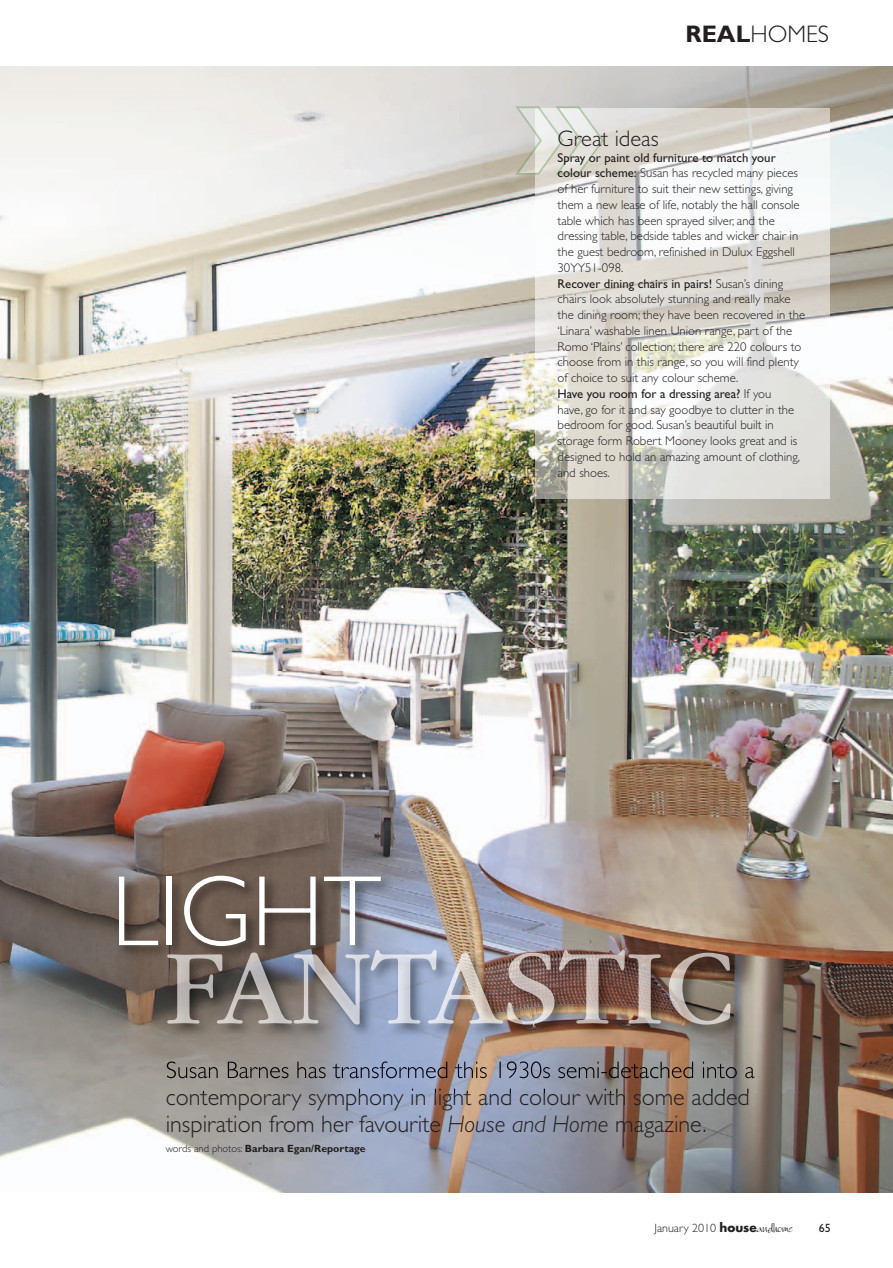
<style>
.page{position:relative;width:893px;height:1268px;background:#fff}
.page>*{position:absolute;margin:0;border:0;box-sizing:border-box;transform-origin:0 0}
.t1{font:300 100.5px "Gill Sans Std";color:#fff}
.t2{font:300 24px/27px "Gill Sans Std";color:#231f20}
.t3{font:300 22.5px "Gill Sans Std";color:#231f20}
.t4{font:300 12.75px/15.8px "Gill Sans Std";color:#231f20}
.t5{font:300 12px "Gill Sans Std";color:#231f20}
.t6{font:12px "Gill Sans Std";color:#231f20}
.t7{font:700 10.5px "Gill Sans Std";color:#231f20}
.s1{font-weight:700}
.s2{font-weight:400}
.s3{font-style:italic}
.s4{font-weight:300}
.s5{font-family:"Futura Std";font-weight:700}
.s6{font-family:"Bergell Plain";font-weight:400}
</style>
<div class="page">
<img style="left:0;top:66px;width:893px;height:1127px">
<img style="left:94px;top:859px;width:739px;height:234px">
<img style="left:167px;top:1061px;width:151px;height:17px">
<img style="left:167px;top:1091px;width:177px;height:2px">
<img style="left:167px;top:950px;width:336px;height:74px">
<img style="left:535px;top:108px;width:295px;height:391px">
<img style="left:515px;top:106px;width:89px;height:69px">
<h2 class="t2" style="left:685px;top:23px;width:145px"><span class="s1">REAL</span>HOMES</h2>
<h1 class="t1" style="left:111px;top:876px;width:272px">LIGHT</h1>
<h3 class="t3" style="left:558px;top:131px;width:103px">Great ideas</h3>
<p class="t4" style="left:558px;top:151px;width:249px"><span class="s2">Spray or paint old furniture to match your colour scheme:</span> Susan has recycled many pieces of her furniture to suit their new settings, giving them a new lease of life, notably the hall console table which has been sprayed silver, and the dressing table, bedside tables and wicker chair in the guest bedroom, refinished in Dulux Eggshell 30YY51-098.<br><span class="s2">Recover dining chairs in pairs!</span> Susan’s dining chairs look absolutely stunning and really make the dining room; they have been recovered in the ‘Linara’ washable linen Union range, part of the Romo ‘Plains’ collection; there are 220 colours to choose from in this range, so you will find plenty of choice to suit any colour scheme.<br><span class="s2">Have you room for a dressing area?</span> If you<br>have, go for it and say goodbye to clutter in the bedroom for good. Susan’s beautiful built in storage form Robert Mooney looks great and is designed to hold an amazing amount of clothing, and shoes.</p>
<h2 class="t2" style="left:166px;top:1086px;width:586px">contemporary symphony in light and colour with some added inspiration from her favourite <span class="s3">House and Home</span> magazine.</h2>
<p class="t7" style="left:166px;top:1142px;width:201px"><span class="s4">words and photos:</span> Barbara Egan/Reportage</p>
<p class="t5" style="left:655px;top:1223px;width:140px">January 2010 <span class="s5">house</span><span class="s6">andhome</span></p>
<p class="t6" style="left:819px;top:1223px;width:13px">65</p>
</div>
